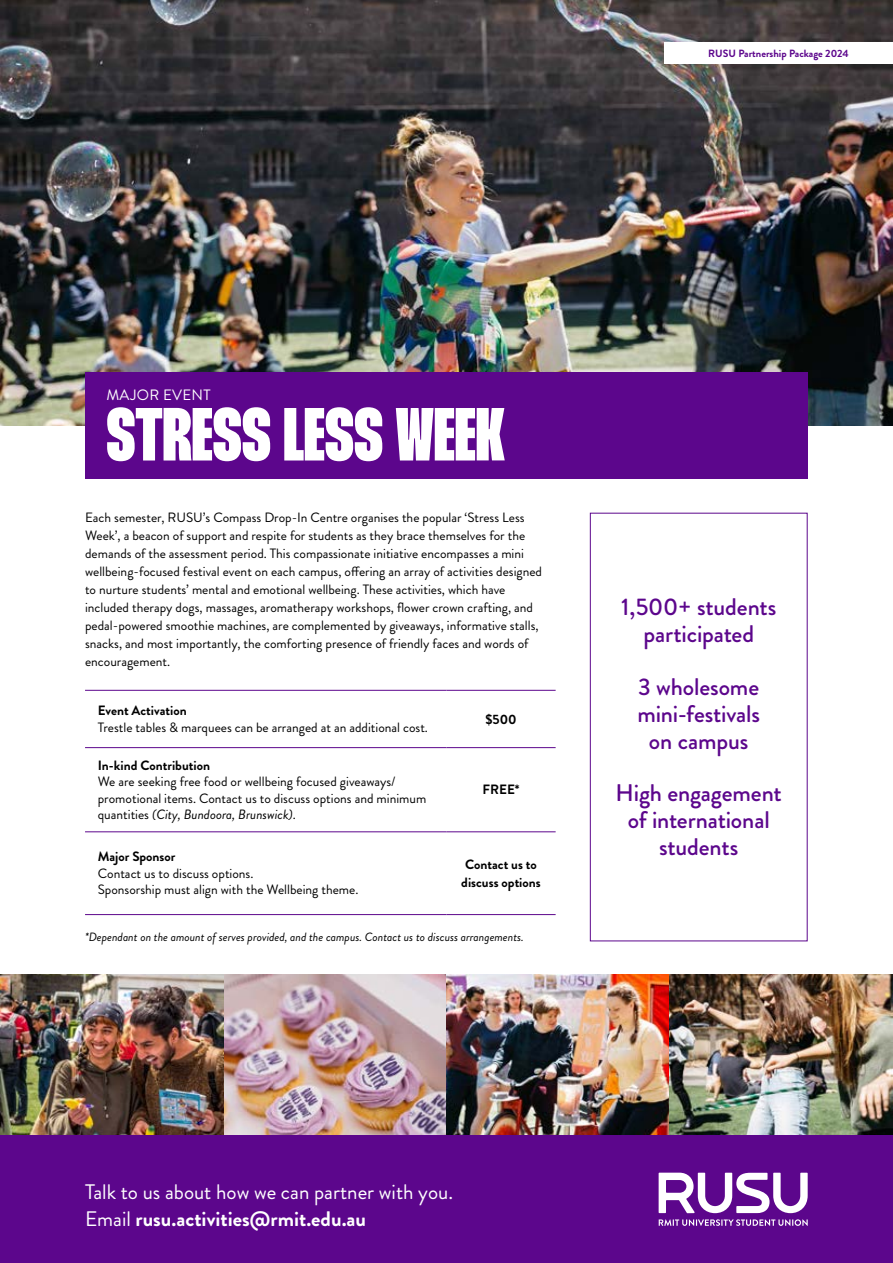
<style>
.page{position:relative;width:893px;height:1263px;background:#fff}
.page>*{position:absolute;margin:0;border:0;box-sizing:border-box;transform-origin:0 0}
.t1{font:75px "Thunder Extra Bold LC";color:#fff}
.t2{font:500 24px/27px "Brandon Grotesque";letter-spacing:-.005em;color:#5c068c;text-align:center}
.t3{font:21px/26.7px "Brandon Grotesque";color:#fff}
.t4{font:15px "Brandon Grotesque";letter-spacing:.02em;color:#fff}
.t5{font:13.5px/18px "Brandon Grotesque";color:#000}
.t6{font:700 13.5px/18px "Brandon Grotesque";color:#000}
.t7{font:italic 12px "Brandon Grotesque";color:#000}
.t8{font:700 10.5px "Brandon Grotesque";color:#5c068c}
.s1{font-style:italic}
.s2{font-weight:700}
</style>
<div class="page">
<img style="left:0;top:0;width:893px;height:425px">
<img style="left:223px;top:975px;width:223px;height:160px">
<img style="left:446px;top:975px;width:224px;height:160px">
<img style="left:0;top:975px;width:223px;height:160px">
<img style="left:670px;top:975px;width:223px;height:160px">
<svg style="left:85px;top:748px;width:471px;height:85px"></svg>
<hr style="left:85px;top:690px;width:361px;height:1px;background:#5c068c">
<hr style="left:446px;top:690px;width:110px;height:1px;background:#5c068c">
<hr style="left:85px;top:747px;width:361px;height:1px;background:#5c068c">
<hr style="left:446px;top:747px;width:110px;height:1px;background:#5c068c">
<hr style="left:85px;top:831px;width:361px;height:1px;background:#5c068c">
<hr style="left:446px;top:831px;width:110px;height:1px;background:#5c068c">
<hr style="left:85px;top:914px;width:361px;height:1px;background:#5c068c">
<hr style="left:446px;top:914px;width:110px;height:1px;background:#5c068c">
<div style="left:85px;top:372px;width:723px;height:106px;background:#5c068c"></div>
<div style="left:0;top:1135px;width:893px;height:128px;background:#5c068c"></div>
<svg style="left:659px;top:1219px;width:149px;height:7px"></svg>
<svg style="left:659px;top:1173px;width:149px;height:40px"></svg>
<div style="left:664px;top:43px;width:229px;height:21px;background:#fff"></div>
<div style="left:590px;top:513px;width:217px;height:428px;border:1px solid #5c068c"></div>
<p class="t8" style="left:708px;top:46px;width:142px">RUSU Partnership Package 2024</p>
<p class="t4" style="left:106px;top:385px;width:106px">MAJOR EVENT</p>
<h1 class="t1" style="left:106px;top:393px;width:400px">STRESS LESS WEEK</h1>
<p class="t5" style="left:85px;top:508px;width:459px">Each semester, RUSU’s Compass Drop-In Centre organises the popular ‘Stress Less Week’, a beacon of support and respite for students as they brace themselves for the demands of the assessment period. This compassionate initiative encompasses a mini wellbeing-focused festival event on each campus, offering an array of activities designed to nurture students’ mental and emotional wellbeing. These activities, which have included therapy dogs, massages, aromatherapy workshops, flower crown crafting, and pedal-powered smoothie machines, are complemented by giveaways, informative stalls, snacks, and most importantly, the comforting presence of friendly faces and words of encouragement.</p>
<p class="t6" style="left:98px;top:702px;width:91px">Event Activation</p>
<p class="t5" style="left:98px;top:718px;width:332px">Trestle tables &amp; marquees can be arranged at an additional cost.</p>
<p class="t6" style="left:485px;top:710px;width:33px">$500</p>
<p class="t6" style="left:98px;top:756px;width:114px">In-kind Contribution</p>
<p class="t5" style="left:98px;top:773px;width:330px;line-height:16.5px">We are seeking free food or wellbeing focused giveaways/ promotional items. Contact us to discuss options and minimum quantities <span class="s1">(City, Bundoora, Brunswick)</span>.</p>
<p class="t6" style="left:482px;top:781px;width:39px">FREE*</p>
<p class="t6" style="left:98px;top:848px;width:79px">Major Sponsor</p>
<p class="t5" style="left:98px;top:865px;width:262px;line-height:16.5px">Contact us to discuss options.<br>Sponsorship must align with the Wellbeing theme.</p>
<p class="t6" style="left:461px;top:855px;width:81px">Contact us to discuss options</p>
<p class="t7" style="left:85px;top:929px;width:440px">*Dependant on the amount of serves provided, and the campus. Contact us to discuss arrangements.</p>
<h2 class="t2" style="left:621px;top:594px;width:157px">1,500+ students participated</h2>
<h2 class="t2" style="left:637px;top:674px;width:124px">3 wholesome mini-festivals on campus</h2>
<h2 class="t2" style="left:616px;top:780px;width:168px">High engagement of international students</h2>
<h3 class="t3" style="left:85px;top:1179px;width:370px">Talk to us about how we can partner with you.<br>Email <span class="s2">rusu.activities@rmit.edu.au</span></h3>
</div>
